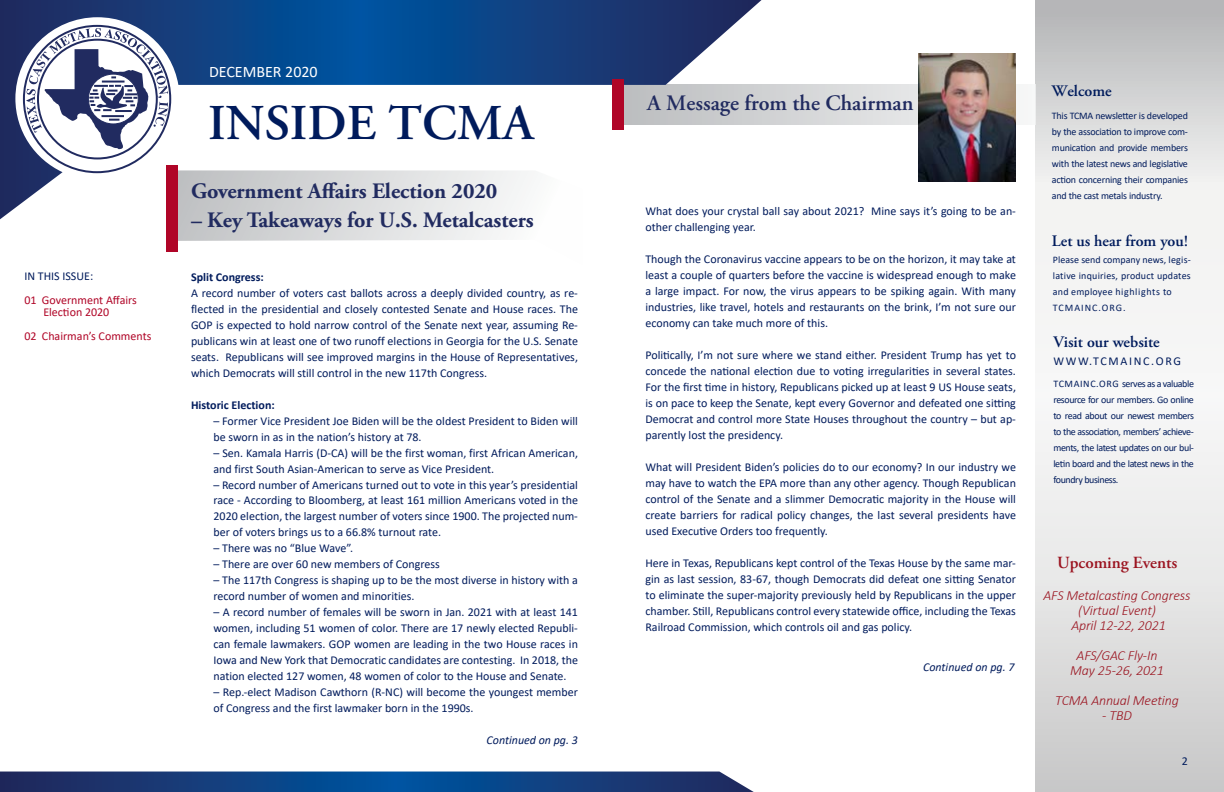
<style>
.page{position:relative;width:1224px;height:792px;background:#fff}
.page>*{position:absolute;margin:0;border:0;box-sizing:border-box;transform-origin:0 0}
.t1{font:600 50px "Adobe Garamond Pro";color:#001b5c}
.t2{font:700 22px "Adobe Garamond Pro";color:#212b60}
.t3{font:600 22px "Adobe Garamond Pro";color:#212b60}
.t4{font:600 17px "Adobe Garamond Pro";color:#9b1420}
.t5{font:600 16px "Adobe Garamond Pro";color:#001b5c}
.t6{font:16px "Calibri";color:#fff}
.t7{font:italic 300 14px/15px "Calibri";letter-spacing:-.01em;color:#9b1420;text-align:center}
.t8{font:12px/16px "Calibri";color:#001b5c;text-align:justify}
.t9{font:12px/12px "Calibri";color:#b00527}
.t10{font:700 12px "Calibri";color:#001b5c}
.t11{font:italic 12px "Calibri";color:#001b5c}
.t12{font:12px "Calibri";letter-spacing:.14em;color:#001b5c}
.t13{font:10px/16px "Calibri";letter-spacing:-.02em;color:#001b5c;text-align:justify}
.t14{font:10px/16px "Calibri";letter-spacing:.02em;color:#001b5c}
</style>
<div class="page">
<svg style="left:0;top:772px;width:754px;height:20px;background:#164280"></svg>
<svg style="left:1035px;top:0;width:189px;height:792px"></svg>
<svg style="left:762px;top:85px;width:258px;height:40px;background:#dadbdc"></svg>
<svg style="left:178px;top:219px;width:328px;height:22px;background:#dbdcdd"></svg>
<svg style="left:0;top:0;width:762px;height:219px"></svg>
<div style="left:167px;top:165px;width:11px;height:86px;background:#b00527"></div>
<div style="left:612px;top:80px;width:11px;height:50px;background:#b00527"></div>
<svg style="left:22px;top:24px;width:150px;height:150px"></svg>
<img style="left:919px;top:53px;width:97px;height:129px">
<p class="t8" style="left:24px;top:268px;width:70px">IN THIS ISSUE:</p>
<p class="t9" style="left:43px;top:294px;width:95px;text-indent:-19px">01 Government Affairs<br>Election 2020</p>
<p class="t9" style="left:24px;top:330px;width:129px">02 Chairman’s Comments</p>
<h3 class="t6" style="left:209px;top:61px;width:110px">DECEMBER 2020</h3>
<h1 class="t1" style="left:208px;top:94px;width:328px">INSIDE TCMA</h1>
<h2 class="t2" style="left:191px;top:178px;width:308px">Government Affairs Election 2020</h2>
<h2 class="t2" style="left:191px;top:207px;width:344px">– Key Takeaways for U.S. Metalcasters</h2>
<p class="t10" style="left:191px;top:268px;width:74px">Split Congress:</p>
<p class="t8" style="left:191px;top:284px;width:389px">A record number of voters cast ballots across a deeply divided country, as re&shy;flected in the presidential and closely contested Senate and House races. The GOP is expected to hold narrow control of the Senate next year, assuming Re&shy;publicans win at least one of two runoff elections in Georgia for the U.S. Senate seats. Republicans will see improved margins in the House of Representatives, which Democrats will still control in the new 117th Congress.</p>
<p class="t10" style="left:191px;top:396px;width:85px">Historic Election:</p>
<p class="t8" style="left:214px;top:412px;width:366px">– Former Vice President Joe Biden will be the oldest President to Biden will be sworn in as in the nation’s history at 78.</p>
<p class="t8" style="left:214px;top:444px;width:366px">– Sen. Kamala Harris (D-CA) will be the first woman, first African American, and first South Asian-American to serve as Vice President.</p>
<p class="t8" style="left:214px;top:476px;width:366px">– Record number of Americans turned out to vote in this year’s presidential race - According to Bloomberg, at least 161 million Americans voted in the 2020 election, the largest number of voters since 1900. The projected num&shy;ber of voters brings us to a 66.8% turnout rate.</p>
<p class="t8" style="left:214px;top:540px;width:141px">– There was no “Blue Wave”.</p>
<p class="t8" style="left:214px;top:556px;width:228px">– There are over 60 new members of Congress</p>
<p class="t8" style="left:214px;top:572px;width:366px">– The 117th Congress is shaping up to be the most diverse in history with a record number of women and minorities.</p>
<p class="t8" style="left:214px;top:604px;width:366px">– A record number of females will be sworn in Jan. 2021 with at least 141 women, including 51 women of color. There are 17 newly elected Republi&shy;can female lawmakers. GOP women are leading in the two House races in Iowa and New York that Democratic candidates are contesting. In 2018, the nation elected 127 women, 48 women of color to the House and Senate.</p>
<p class="t8" style="left:214px;top:684px;width:366px">– Rep.-elect Madison Cawthorn (R-NC) will become the youngest member of Congress and the first lawmaker born in the 1990s.</p>
<p class="t11" style="left:487px;top:732px;width:93px">Continued on pg. 3</p>
<h2 class="t3" style="left:647px;top:91px;width:268px">A Message from the Chairman</h2>
<p class="t8" style="left:645px;top:202px;width:372px">What does your crystal ball say about 2021? Mine says it’s going to be an&shy;other challenging year.</p>
<p class="t8" style="left:645px;top:250px;width:372px">Though the Coronavirus vaccine appears to be on the horizon, it may take at least a couple of quarters before the vaccine is widespread enough to make a large impact. For now, the virus appears to be spiking again. With many industries, like travel, hotels and restaurants on the brink, I’m not sure our economy can take much more of this.</p>
<p class="t8" style="left:645px;top:346px;width:372px">Politically, I’m not sure where we stand either. President Trump has yet to concede the national election due to voting irregularities in several states.<br>For the first time in history, Republicans picked up at least 9 US House seats, is on pace to keep the Senate, kept every Governor and defeated one sitting Democrat and control more State Houses throughout the country – but ap&shy;parently lost the presidency.</p>
<p class="t8" style="left:645px;top:458px;width:372px">What will President Biden’s policies do to our economy? In our industry we may have to watch the EPA more than any other agency. Though Republican control of the Senate and a slimmer Democratic majority in the House will create barriers for radical policy changes, the last several presidents have used Executive Orders too frequently.</p>
<p class="t8" style="left:645px;top:554px;width:372px">Here in Texas, Republicans kept control of the Texas House by the same mar&shy;gin as last session, 83-67, though Democrats did defeat one sitting Senator to eliminate the super-majority previously held by Republicans in the upper chamber. Still, Republicans control every statewide office, including the Texas Railroad Commission, which controls oil and gas policy.</p>
<p class="t11" style="left:923px;top:659px;width:93px">Continued on pg. 7</p>
<h3 class="t5" style="left:1052px;top:82px;width:61px">Welcome</h3>
<p class="t13" style="left:1052px;top:108px;width:138px">This TCMA newsletter is developed by the association to improve com&shy;munication and provide members with the latest news and legislative action concerning their companies and the cast metals industry.</p>
<h3 class="t5" style="left:1052px;top:232px;width:138px">Let us hear from you!</h3>
<p class="t14" style="left:1053px;top:252px;width:139px">Please send company news, legis&shy;lative inquiries, product updates and employee highlights to<br>TCMAINC.ORG.</p>
<h3 class="t5" style="left:1053px;top:332px;width:108px">Visit our website</h3>
<p class="t12" style="left:1053px;top:352px;width:129px">WWW.TCMAINC.ORG</p>
<p class="t13" style="left:1053px;top:375px;width:142px">TCMAINC.ORG serves as a valuable resource for our members. Go online to read about our newest members to the association, members’ achieve&shy;ments, the latest updates on our bul&shy;letin board and the latest news in the foundry business.</p>
<h3 class="t4" style="left:1057px;top:553px;width:122px">Upcoming Events</h3>
<p class="t7" style="left:1044px;top:588px;width:149px">AFS Metalcasting Congress (Virtual Event)<br>April 12-22, 2021</p>
<p class="t7" style="left:1070px;top:648px;width:95px">AFS/GAC Fly-In<br>May 25-26, 2021</p>
<p class="t7" style="left:1055px;top:693px;width:125px">TCMA Annual Meeting</p>
<p class="t7" style="left:1102px;top:708px;width:31px">- TBD</p>
<p class="t8" style="left:1182px;top:753px;width:8px">2</p>
</div>
